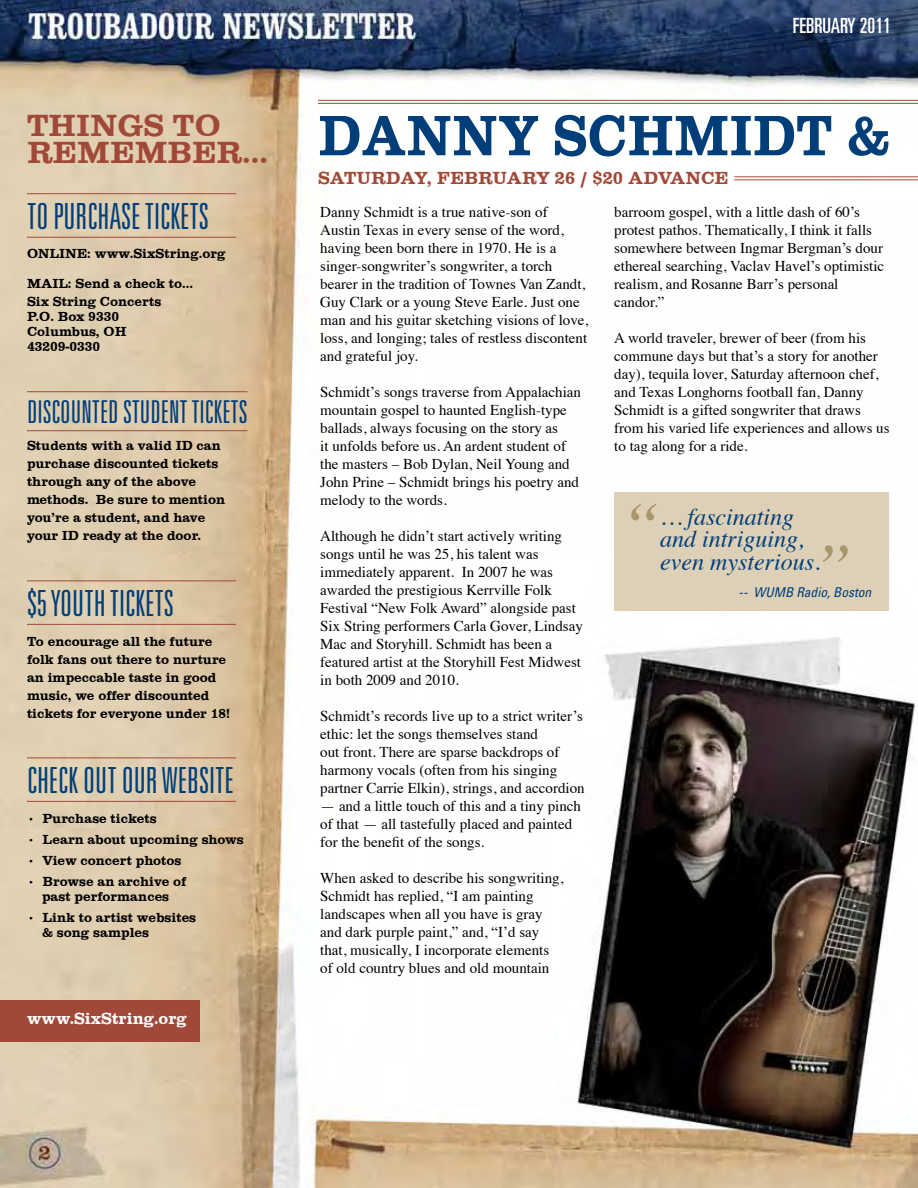
<style>
.page{position:relative;width:918px;height:1188px;background:#fff}
.page>*{position:absolute;margin:0;border:0;box-sizing:border-box;transform-origin:0 0}
.t1{font:italic 72px "Times";color:#a9976b}
.t2{font:58.8px "Clarendon";color:#003e7a;scale:.9 1}
.t3{font:300 ultra-condensed 36px "Univers";color:#003e7a}
.t4{font:300 ultra-condensed 31.5px "Univers";color:#003e7a}
.t5{font:31.5px/27px "Clarendon";color:#a14938}
.t6{font:italic 24px/23px "Times";color:#003e7a}
.t7{font:ultra-condensed 21px "Univers";color:#fff}
.t8{font:18px "Clarendon";color:#a14938}
.t9{font:16.5px "Clarendon";color:#fff}
.t10{font:15px/18px "Times";color:#000}
.t11{font:13.5px/18px "Clarendon";color:#000}
.t12{font:italic condensed 13.5px "Univers";color:#003e7a}
</style>
<div class="page">
<img style="left:0;top:0;width:918px;height:1188px">
<div style="left:0;top:1000px;width:200px;height:42px;background:#a14938"></div>
<hr style="left:27px;top:237px;width:209px;height:1px;background:#a14938">
<hr style="left:27px;top:193px;width:209px;height:1px;background:#a14938">
<hr style="left:27px;top:430px;width:221px;height:1px;background:#a14938">
<hr style="left:27px;top:391px;width:221px;height:1px;background:#a14938">
<hr style="left:27px;top:624px;width:209px;height:1px;background:#a14938">
<hr style="left:27px;top:580px;width:209px;height:1px;background:#a14938">
<hr style="left:27px;top:801px;width:209px;height:1px;background:#a14938">
<hr style="left:27px;top:758px;width:209px;height:1px;background:#a14938">
<hr style="left:734px;top:179px;width:184px;height:1px;background:#a14938">
<hr style="left:734px;top:176px;width:184px;height:1px;background:#a14938">
<hr style="left:318px;top:103px;width:600px;height:1px;background:#a14938">
<hr style="left:318px;top:100px;width:600px;height:1px;background:#a14938">
<div style="left:614px;top:492px;width:275px;height:118px;background:#ddd0b6"></div>
<h3 class="t5" style="left:27px;top:112px;width:242px">THINGS TO<br>REMEMBER...</h3>
<h3 class="t3" style="left:27px;top:197px;width:183px">TO PURCHASE TICKETS</h3>
<p class="t11" style="left:27px;top:245px;width:43px">Online</p>
<p class="t11" style="left:87px;top:245px;width:140px">: www.SixString.org</p>
<p class="t11" style="left:27px;top:275px;width:168px">Mail: Send a check to...<br>Six String Concerts</p>
<p class="t11" style="left:27px;top:309px;width:101px;line-height:15px">P.O. Box 9330<br>Columbus, OH<br>43209-0330</p>
<h3 class="t4" style="left:27px;top:396px;width:182px">DISCOUNTED STUDENT TICKETS</h3>
<p class="t11" style="left:27px;top:436px;width:200px">Students with a valid ID can purchase discounted tickets through any of the above methods. Be sure to mention you’re a student, and have your ID ready at the door.</p>
<h3 class="t3" style="left:27px;top:585px;width:102px">$5 YOUTH TICKETS</h3>
<p class="t11" style="left:27px;top:632px;width:205px">To encourage all the future folk fans out there to nurture an impeccable taste in good music, we offer discounted tickets for everyone under 18!</p>
<h3 class="t3" style="left:27px;top:762px;width:182px">CHECK OUT OUR WEBSITE</h3>
<p class="t11" style="left:27px;top:809px;width:131px">• Purchase tickets</p>
<p class="t11" style="left:27px;top:830px;width:218px">• Learn about upcoming shows</p>
<p class="t11" style="left:27px;top:851px;width:156px">• View concert photos</p>
<p class="t11" style="left:27px;top:873px;width:161px;line-height:15px;text-align:center">• Browse an archive of past performances</p>
<p class="t11" style="left:42px;top:909px;width:156px;line-height:15px;text-indent:-15px">• Link to artist websites &amp; song samples</p>
<p class="t9" style="left:27px;top:1009px;width:161px">www.SixString.org</p>
<h3 class="t7" style="left:793px;top:13px;width:100px">FEBRUARY 2011</h3>
<h2 class="t2" style="left:318px;top:103px;width:638px">DANNY SCHMIDT &amp;</h2>
<p class="t8" style="left:318px;top:167px;width:412px">SATURDAY, FEBRUARY 26 / $20 ADVANCE</p>
<p class="t10" style="left:320px;top:202px;width:270px">Danny Schmidt is a true native-son of Austin Texas in every sense of the word, having been born there in 1970. He is a singer-songwriter’s songwriter, a torch bearer in the tradition of Townes Van Zandt, Guy Clark or a young Steve Earle. Just one man and his guitar sketching visions of love, loss, and longing; tales of restless discontent and grateful joy.</p>
<p class="t10" style="left:320px;top:382px;width:262px">Schmidt’s songs traverse from Appalachian mountain gospel to haunted English-type ballads, always focusing on the story as<br>it unfolds before us. An ardent student of the masters – Bob Dylan, Neil Young and John Prine – Schmidt brings his poetry and melody to the words.</p>
<p class="t10" style="left:320px;top:526px;width:264px">Although he didn’t start actively writing songs until he was 25, his talent was immediately apparent. In 2007 he was awarded the prestigious Kerrville Folk Festival “New Folk Award” alongside past Six String performers Carla Gover, Lindsay Mac and Storyhill. Schmidt has been a featured artist at the Storyhill Fest Midwest in both 2009 and 2010.</p>
<p class="t10" style="left:320px;top:706px;width:266px">Schmidt’s records live up to a strict writer’s ethic: let the songs themselves stand<br>out front. There are sparse backdrops of harmony vocals (often from his singing partner Carrie Elkin), strings, and accordion</p>
<p class="t10" style="left:320px;top:796px;width:262px">— and a little touch of this and a tiny pinch of that — all tastefully placed and painted for the benefit of the songs.</p>
<p class="t10" style="left:320px;top:868px;width:245px">When asked to describe his songwriting, Schmidt has replied, “I am painting landscapes when all you have is gray and dark purple paint,” and, “I’d say that, musically, I incorporate elements of old country blues and old mountain</p>
<p class="t10" style="left:614px;top:202px;width:272px">barroom gospel, with a little dash of 60’s protest pathos. Thematically, I think it falls somewhere between Ingmar Bergman’s dour ethereal searching, Vaclav Havel’s optimistic realism, and Rosanne Barr’s personal candor.”</p>
<p class="t10" style="left:614px;top:328px;width:277px">A world traveler, brewer of beer (from his commune days but that’s a story for another day), tequila lover, Saturday afternoon chef, and Texas Longhorns football fan, Danny Schmidt is a gifted songwriter that draws from his varied life experiences and allows us to tag along for a ride.</p>
<h1 class="t1" style="left:619px;top:465px;width:42px">“</h1>
<h3 class="t6" style="left:660px;top:504px;width:161px">… fascinating and intriguing, even mysterious.</h3>
<h1 class="t1" style="left:813px;top:506px;width:42px">”</h1>
<p class="t12" style="left:739px;top:584px;width:134px">-- WUMB Radio, Boston</p>
</div>
